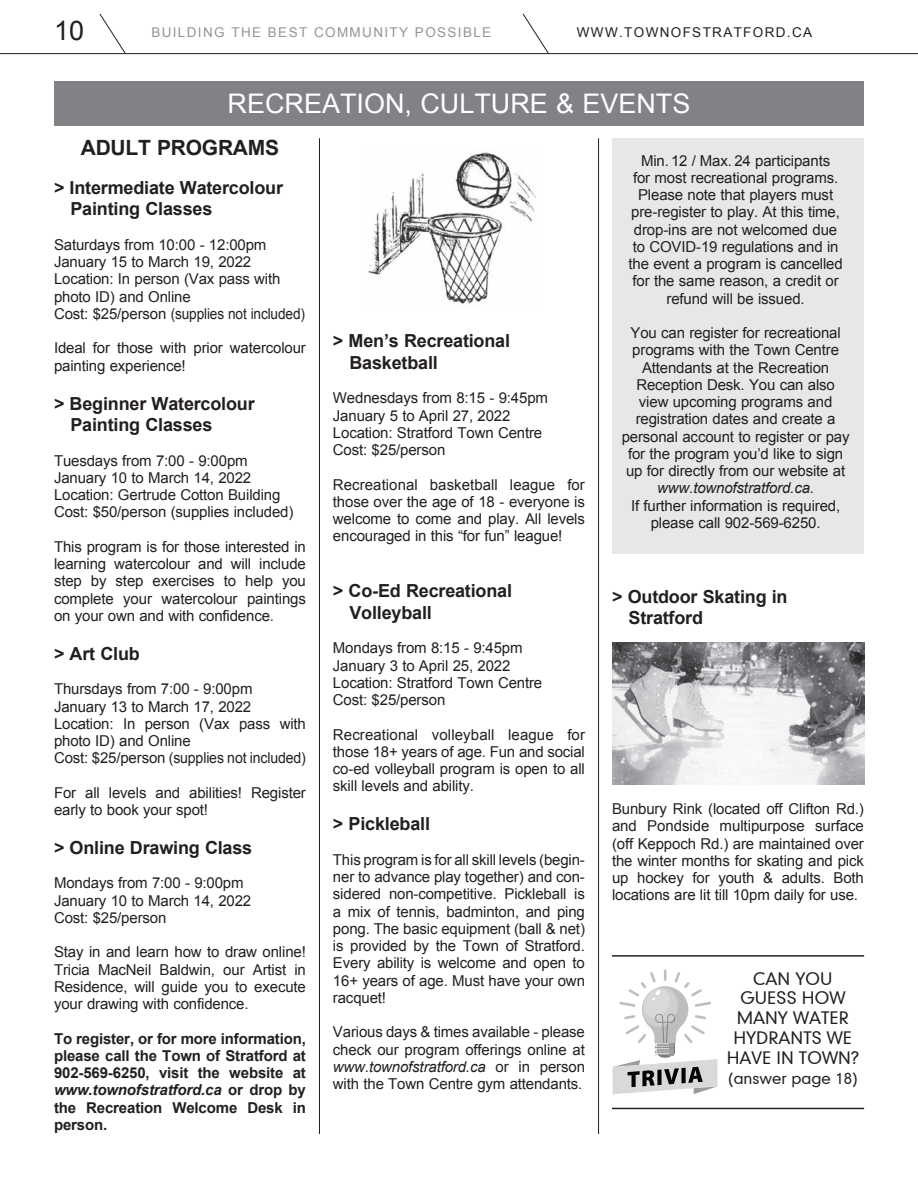
<style>
.page{position:relative;width:918px;height:1188px;background:#fff}
.page>*{position:absolute;margin:0;border:0;box-sizing:border-box;transform-origin:0 0}
.t1{font:27px "Arial";color:#fff}
.t2{font:27px "Arial";color:#231f20}
.t3{font:700 21px "Arial";letter-spacing:-.01em;color:#231f20}
.t4{font:700 18px/21.6px "Arial";letter-spacing:-.01em;color:#231f20}
.t5{font:16.5px/19.8px "Geometric 706 BT Medium B";color:#231f20;text-align:center}
.t6{font:15px/17.2px "Arial";letter-spacing:-.01em;color:#231f20}
.t7{font:700 15px/17.2px "Arial";letter-spacing:-.01em;color:#231f20;text-align:justify}
.t8{font:15px "Geometric 706 BT Medium B";color:#231f20}
.t9{font:13.5px "Arial";letter-spacing:.1em;color:#939598}
.t10{font:13.5px "Arial";letter-spacing:.1em;color:#231f20}
.s1{font-style:italic}
</style>
<div class="page">
<hr style="left:598px;top:138px;width:1px;height:996px;background:#231f20">
<hr style="left:319px;top:138px;width:1px;height:996px;background:#231f20">
<hr style="left:0;top:53px;width:918px;height:1px;background:#231f20">
<svg style="left:99px;top:13px;width:27px;height:42px"></svg>
<svg style="left:522px;top:13px;width:28px;height:42px"></svg>
<div style="left:54px;top:81px;width:810px;height:44px;background:#808285"></div>
<svg style="left:613px;top:969px;width:104px;height:125px"></svg>
<hr style="left:612px;top:955px;width:252px;height:2px;background:#231f20">
<hr style="left:612px;top:1108px;width:252px;height:1px;background:#231f20">
<img style="left:612px;top:643px;width:252px;height:142px">
<img style="left:368px;top:152px;width:168px;height:152px">
<div style="left:612px;top:138px;width:252px;height:416px;background:#e6e7e9"></div>
<h1 class="t2" style="left:54px;top:13px;width:32px">10</h1>
<p class="t9" style="left:151px;top:23px;width:341px">BUILDING THE BEST COMMUNITY POSSIBLE</p>
<p class="t10" style="left:577px;top:23px;width:237px">WWW.TOWNOFSTRATFORD.CA</p>
<h1 class="t1" style="left:228px;top:86px;width:464px">RECREATION, CULTURE &amp; EVENTS</h1>
<h2 class="t3" style="left:81px;top:134px;width:200px">ADULT PROGRAMS</h2>
<p class="t4" style="left:71px;top:177px;width:214px;text-indent:-17px">&gt; Intermediate Watercolour<br>Painting Classes</p>
<p class="t6" style="left:54px;top:236px;width:253px">Saturdays from 10:00 - 12:00pm<br>January 15 to March 19, 2022<br>Location: In person (Vax pass with photo ID) and Online<br>Cost: $25/person (supplies not included)</p>
<p class="t6" style="left:54px;top:340px;width:253px">Ideal for those with prior watercolour painting experience!</p>
<p class="t4" style="left:71px;top:393px;width:186px;text-indent:-17px">&gt; Beginner Watercolour<br>Painting Classes</p>
<p class="t6" style="left:54px;top:452px;width:241px">Tuesdays from 7:00 - 9:00pm<br>January 10 to March 14, 2022<br>Location: Gertrude Cotton Building<br>Cost: $50/person (supplies included)</p>
<p class="t6" style="left:54px;top:538px;width:253px;text-align:justify">This program is for those interested in learning watercolour and will include step by step exercises to help you complete your watercolour paintings on your own and with confidence.</p>
<p class="t4" style="left:54px;top:643px;width:87px">&gt; Art Club</p>
<p class="t6" style="left:54px;top:681px;width:253px">Thursdays from 7:00 - 9:00pm<br>January 13 to March 17, 2022<br>Location: In person (Vax pass with photo ID) and Online<br>Cost: $25/person (supplies not included)</p>
<p class="t6" style="left:54px;top:784px;width:253px">For all levels and abilities! Register early to book your spot!</p>
<p class="t4" style="left:54px;top:837px;width:200px">&gt; Online Drawing Class</p>
<p class="t6" style="left:54px;top:875px;width:199px">Mondays from 7:00 - 9:00pm<br>January 10 to March 14, 2022<br>Cost: $25/person</p>
<p class="t6" style="left:54px;top:944px;width:253px;text-align:justify">Stay in and learn how to draw online!<br>Tricia MacNeil Baldwin, our Artist in Residence, will guide you to execute your drawing with confidence.</p>
<p class="t7" style="left:54px;top:1030px;width:253px">To register, or for more information, please call the Town of Stratford at 902-569-6250, visit the website at <span class="s1">www.townofstratford.ca</span> or drop by the Recreation Welcome Desk in person.</p>
<p class="t4" style="left:349px;top:331px;width:162px;text-indent:-17px">&gt; Men’s Recreational<br>Basketball</p>
<p class="t6" style="left:333px;top:390px;width:217px">Wednesdays from 8:15 - 9:45pm<br>January 5 to April 27, 2022<br>Location: Stratford Town Centre<br>Cost: $25/person</p>
<p class="t6" style="left:333px;top:476px;width:254px;text-align:justify">Recreational basketball league for those over the age of 18 - everyone is welcome to come and play. All levels encouraged in this “for fun” league!</p>
<p class="t4" style="left:349px;top:581px;width:164px;text-indent:-17px">&gt; Co-Ed Recreational<br>Volleyball</p>
<p class="t6" style="left:333px;top:640px;width:211px">Mondays from 8:15 - 9:45pm<br>January 3 to April 25, 2022<br>Location: Stratford Town Centre<br>Cost: $25/person</p>
<p class="t6" style="left:333px;top:726px;width:254px;text-align:justify">Recreational volleyball league for those 18+ years of age. Fun and social co-ed volleyball program is open to all skill levels and ability.</p>
<p class="t4" style="left:333px;top:814px;width:99px">&gt; Pickleball</p>
<p class="t6" style="left:333px;top:851px;width:254px;text-align:justify">This program is for all skill levels (begin&shy;ner to advance play together) and con&shy;sidered non-competitive. Pickleball is a mix of tennis, badminton, and ping pong. The basic equipment (ball &amp; net) is provided by the Town of Stratford.<br>Every ability is welcome and open to 16+ years of age. Must have your own racquet!</p>
<p class="t6" style="left:333px;top:1024px;width:254px;text-align:justify">Various days &amp; times available - please check our program offerings online at <span class="s1">www.townofstratford.ca</span> or in person with the Town Centre gym attendants.</p>
<p class="t6" style="left:629px;top:152px;width:216px;text-align:center">Min. 12 / Max. 24 participants<br>for most recreational programs.<br>Please note that players must pre-register to play. At this time, drop-ins are not welcomed due to COVID-19 regulations and in the event a program is cancelled for the same reason, a credit or refund will be issued.</p>
<p class="t6" style="left:622px;top:324px;width:229px;text-align:center">You can register for recreational programs with the Town Centre<br>Attendants at the Recreation<br>Reception Desk. You can also view upcoming programs and registration dates and create a personal account to register or pay for the program you’d like to sign up for directly from our website at <span class="s1">www.townofstratford.ca</span>.<br>If further information is required, please call 902-569-6250.</p>
<p class="t4" style="left:629px;top:586px;width:161px;text-indent:-17px">&gt; Outdoor Skating in<br>Stratford</p>
<p class="t6" style="left:612px;top:800px;width:253px;text-align:justify">Bunbury Rink (located off Clifton Rd.) and Pondside multipurpose surface (off Keppoch Rd.) are maintained over the winter months for skating and pick up hockey for youth &amp; adults. Both locations are lit till 10pm daily for use.</p>
<p class="t5" style="left:727px;top:968px;width:134px">CAN YOU<br>GUESS HOW<br>MANY WATER<br>HYDRANTS WE<br>HAVE IN TOWN?</p>
<p class="t8" style="left:728px;top:1068px;width:132px">(answer page 18)</p>
</div>
